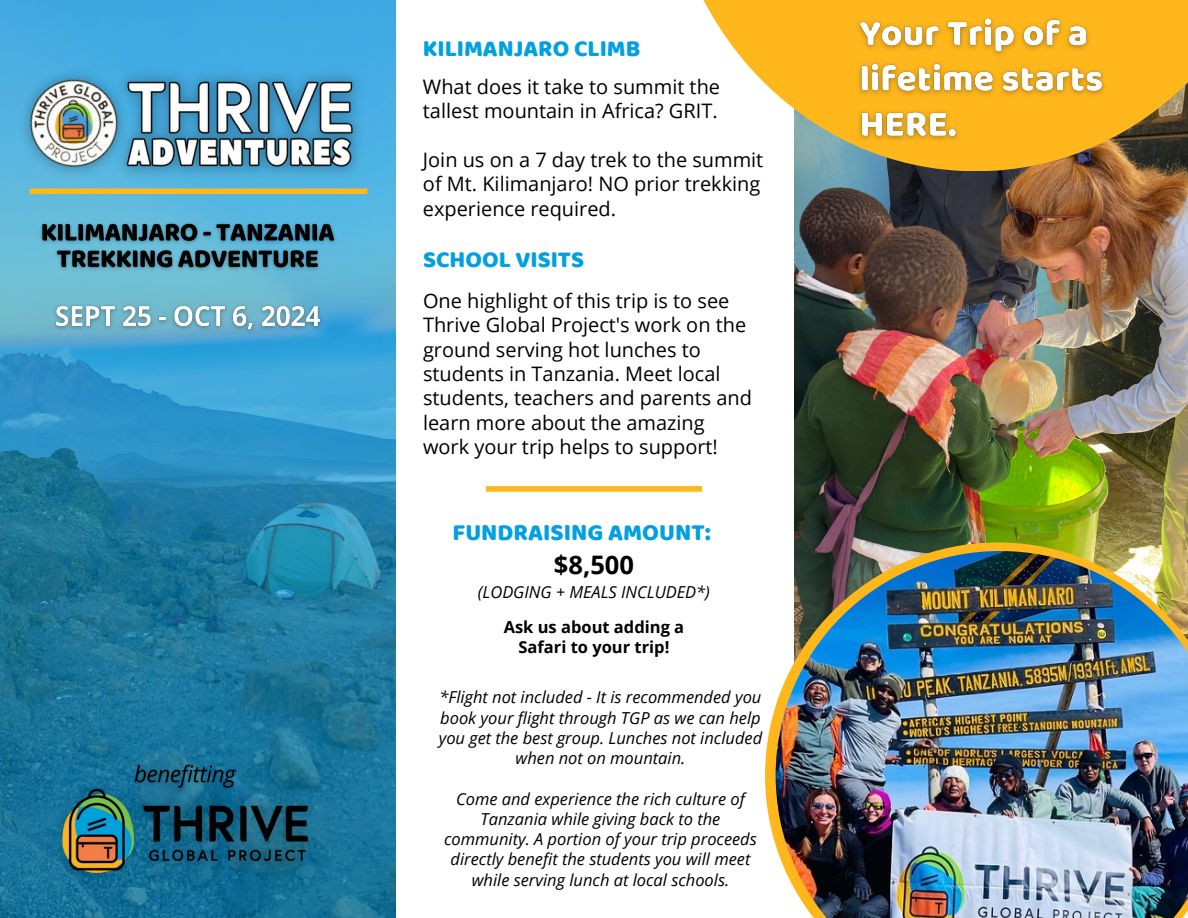
<style>
.page{position:relative;width:1188px;height:918px;background:#fff}
.page>*{position:absolute;margin:0;border:0;box-sizing:border-box;transform-origin:0 0}
.t1{font:700 25.5px "Open Sans";color:#000}
.t2{font:24px "Baloo";color:#01a0e1}
.t3{font:23.7px "Baloo";color:#01a0e1}
.t4{font:19.95px/24.5px "Open Sans";color:#000}
.t5{font:italic 16.5px/20.2px "Open Sans";color:#000;text-align:center}
.t6{font:700 16.5px/20.2px "Open Sans";color:#000;text-align:center}
</style>
<div class="page">
<img style="left:794px;top:171px;width:394px;height:371px">
<img style="left:765px;top:542px;width:423px;height:304px">
<img style="left:776px;top:551px;width:412px;height:367px">
<svg style="left:703px;top:0;width:485px;height:171px;fill:#ffb71c"></svg>
<svg style="left:0;top:0;width:396px;height:918px;background:#2c8bb4"></svg>
<div style="left:30px;top:188px;width:337px;height:6px;background:#ffb71c"></div>
<img style="left:3px;top:51px;width:143px;height:146px">
<img style="left:113px;top:65px;width:254px;height:118px">
<img style="left:51px;top:775px;width:269px;height:113px">
<img style="left:128px;top:758px;width:115px;height:37px">
<div style="left:486px;top:486px;width:216px;height:6px;background:#ffb71c"></div>
<img style="left:48px;top:297px;width:281px;height:41px">
<img style="left:850px;top:6px;width:262px;height:149px">
<img style="left:35px;top:215px;width:307px;height:67px">
<p class="t3" style="left:423px;top:34px;width:219px">KILIMANJARO CLIMB</p>
<p class="t4" style="left:423px;top:74px;width:299px">What does it take to summit the tallest mountain in Africa? GRIT.</p>
<p class="t4" style="left:423px;top:147px;width:342px">Join us on a 7 day trek to the summit of Mt. Kilimanjaro! NO prior trekking experience required.</p>
<p class="t3" style="left:423px;top:245px;width:163px">SCHOOL VISITS</p>
<p class="t4" style="left:423px;top:288px;width:330px">One highlight of this trip is to see<br>Thrive Global Project's work on the ground serving hot lunches to students in Tanzania. Meet local students, teachers and parents and learn more about the amazing work your trip helps to support!</p>
<p class="t2" style="left:453px;top:518px;width:260px">FUNDRAISING AMOUNT:</p>
<p class="t1" style="left:554px;top:547px;width:82px">$8,500</p>
<p class="t5" style="left:478px;top:582px;width:234px">(LODGING + MEALS INCLUDED*)</p>
<p class="t6" style="left:504px;top:617px;width:182px">Ask us about adding a<br>Safari to your trip!</p>
<p class="t5" style="left:439px;top:687px;width:325px">*Flight not included - It is recommended you book your flight through TGP as we can help you get the best group. Lunches not included when not on mountain.</p>
<p class="t5" style="left:444px;top:788px;width:314px">Come and experience the rich culture of Tanzania while giving back to the community. A portion of your trip proceeds directly benefit the students you will meet while serving lunch at local schools.</p>
</div>
